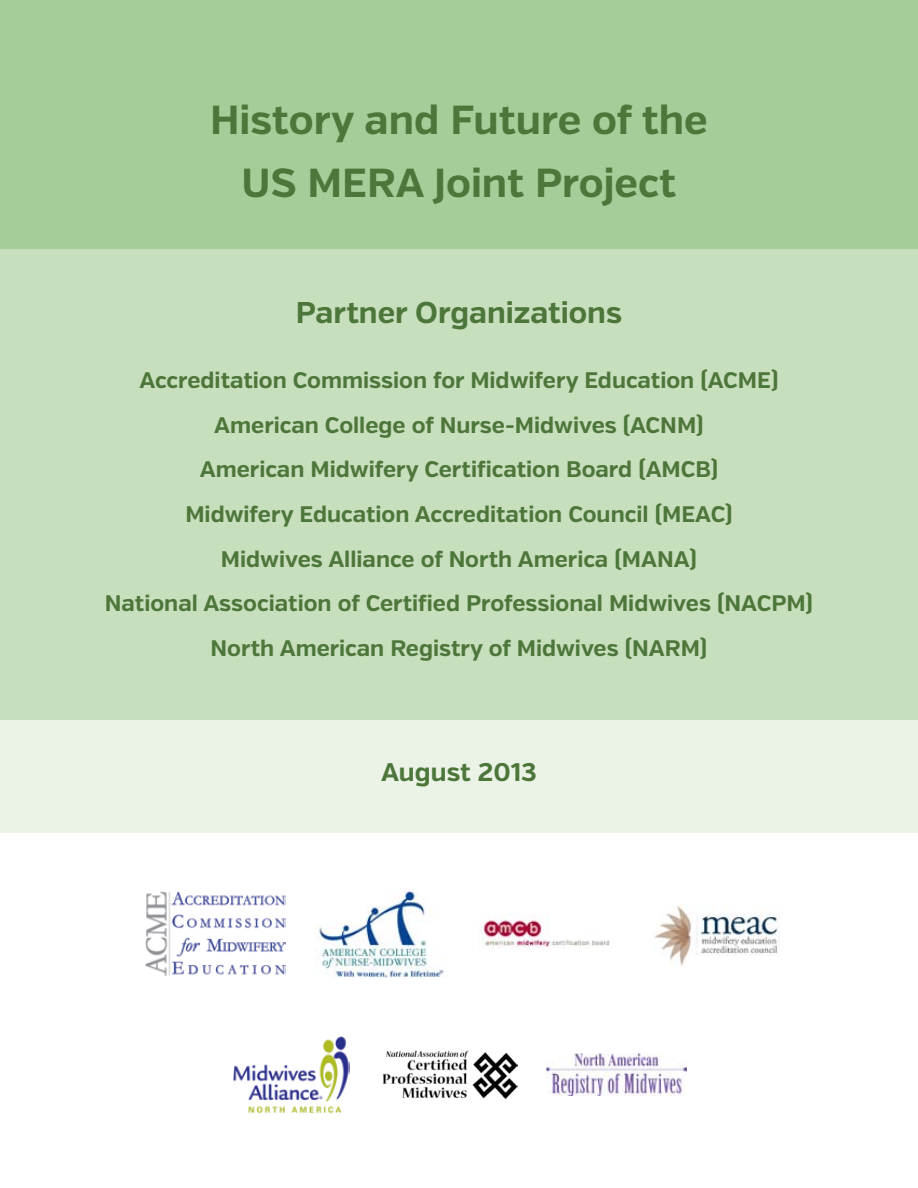
<style>
.page{position:relative;width:918px;height:1188px;background:#fff}
.page>*{position:absolute;margin:0;border:0;box-sizing:border-box;transform-origin:0 0}
.t1{font:700 40.5px/63px "Verb";color:#4d763a;text-align:center}
.t2{font:700 30px "Verb";color:#4d763a}
.t3{font:700 25.5px "Verb";color:#4d763a}
.t4{font:700 22.5px/44.7px "Verb";color:#4d763a;text-align:center}
</style>
<div class="page">
<div style="left:0;top:0;width:918px;height:249px;background:#a4ce99"></div>
<div style="left:0;top:249px;width:918px;height:471px;background:#c8dfbe"></div>
<div style="left:0;top:720px;width:918px;height:112px;background:#eaf3e6"></div>
<img style="left:547px;top:1054px;width:140px;height:41px">
<img style="left:233px;top:1036px;width:117px;height:77px">
<img style="left:382px;top:1050px;width:136px;height:49px">
<img style="left:145px;top:891px;width:141px;height:85px">
<img style="left:315px;top:889px;width:129px;height:89px">
<img style="left:480px;top:913px;width:130px;height:35px">
<img style="left:654px;top:905px;width:126px;height:60px">
<h1 class="t1" style="left:210px;top:90px;width:499px">History and Future of the<br>US MERA Joint Project</h1>
<h2 class="t2" style="left:296px;top:295px;width:328px">Partner Organizations</h2>
<p class="t4" style="left:105px;top:358px;width:710px">Accreditation Commission for Midwifery Education (ACME)<br>American College of Nurse-Midwives (ACNM)<br>American Midwifery Certification Board (AMCB)<br>Midwifery Education Accreditation Council (MEAC)<br>Midwives Alliance of North America (MANA)<br>National Association of Certified Professional Midwives (NACPM)<br>North American Registry of Midwives (NARM)</p>
<p class="t3" style="left:381px;top:757px;width:157px">August 2013</p>
</div>
